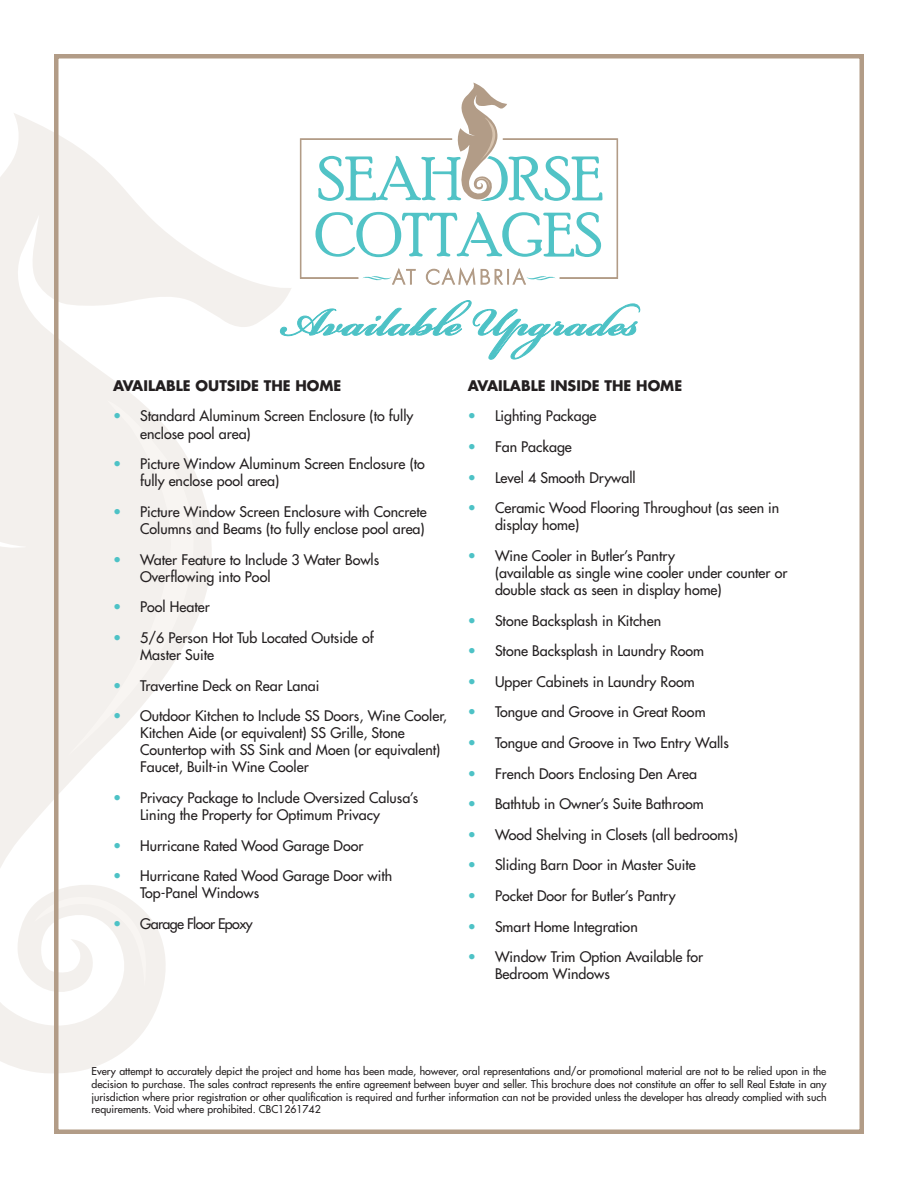
<style>
.page{position:relative;width:918px;height:1188px;background:#fff}
.page>*{position:absolute;margin:0;border:0;box-sizing:border-box;transform-origin:0 0}
.t1{font:700 60px "Bickham Script Pro 3";color:#4dc2c6}
.t2{font:500 14.25px/17.1px "Futura Std";color:#231f20}
.t3{font:700 14.25px "Futura Std";color:#231f20}
.t4{font:500 14.25px "Futura Std";letter-spacing:-.04em;color:#231f20}
.t5{font:500 10.5px/12.6px "Futura Std";color:#231f20;text-align:justify}
.s1{color:#4dc2c6}
</style>
<div class="page">
<svg style="left:292px;top:300px;width:348px;height:60px"></svg>
<svg style="left:300px;top:83px;width:318px;height:203px"></svg>
<svg style="left:0;top:113px;width:292px;height:960px"></svg>
<svg style="left:68px;top:400px;width:139px;height:356px;fill:#f3f0ed"></svg>
<svg style="left:34px;top:892px;width:113px;height:95px"></svg>
<div style="left:54px;top:54px;width:810px;height:1080px;border:4px solid #b29c87"></div>
<h1 class="t1" style="left:280px;top:279px;width:363px">Available Upgrades</h1>
<p class="t3" style="left:113px;top:376px;width:230px">AVAILABLE OUTSIDE THE HOME</p>
<p class="t2" style="left:140px;top:408px;width:275px;text-indent:-27px"><span class="s1">•</span> Standard Aluminum Screen Enclosure (to fully enclose pool area)</p>
<p class="t2" style="left:140px;top:455px;width:286px;text-indent:-27px"><span class="s1">•</span> Picture Window Aluminum Screen Enclosure (to fully enclose pool area)</p>
<p class="t2" style="left:113px;top:503px;width:315px;text-align:right"><span class="s1">•</span> Picture Window Screen Enclosure with Concrete<br>Columns and Beams (to fully enclose pool area)</p>
<p class="t2" style="left:140px;top:551px;width:241px;text-indent:-27px"><span class="s1">•</span> Water Feature to Include 3 Water Bowls<br>Overflowing into Pool</p>
<p class="t2" style="left:113px;top:599px;width:98px"><span class="s1">•</span> Pool Heater</p>
<p class="t2" style="left:140px;top:629px;width:235px;text-indent:-27px"><span class="s1">•</span> 5/6 Person Hot Tub Located Outside of<br>Master Suite</p>
<p class="t2" style="left:113px;top:677px;width:208px"><span class="s1">•</span> Travertine Deck on Rear Lanai</p>
<p class="t2" style="left:140px;top:707px;width:308px;text-indent:-27px"><span class="s1">•</span> Outdoor Kitchen to Include SS Doors, Wine Cooler, Kitchen Aide (or equivalent) SS Grille, Stone Countertop with SS Sink and Moen (or equivalent)<br>Faucet, Built-in Wine Cooler</p>
<p class="t2" style="left:140px;top:789px;width:280px;text-indent:-27px"><span class="s1">•</span> Privacy Package to Include Oversized Calusa’s<br>Lining the Property for Optimum Privacy</p>
<p class="t2" style="left:113px;top:837px;width:252px"><span class="s1">•</span> Hurricane Rated Wood Garage Door</p>
<p class="t2" style="left:140px;top:868px;width:254px;text-indent:-27px"><span class="s1">•</span> Hurricane Rated Wood Garage Door with<br>Top-Panel Windows</p>
<p class="t4" style="left:113px;top:915px;width:141px"><span class="s1">•</span> Garage Floor Epoxy</p>
<p class="t3" style="left:468px;top:376px;width:216px">AVAILABLE INSIDE THE HOME</p>
<p class="t2" style="left:468px;top:408px;width:130px"><span class="s1">•</span> Lighting Package</p>
<p class="t2" style="left:468px;top:438px;width:105px"><span class="s1">•</span> Fan Package</p>
<p class="t2" style="left:468px;top:469px;width:169px"><span class="s1">•</span> Level 4 Smooth Drywall</p>
<p class="t2" style="left:495px;top:499px;width:286px;text-indent:-27px"><span class="s1">•</span> Ceramic Wood Flooring Throughout (as seen in display home)</p>
<p class="t2" style="left:495px;top:547px;width:294px;text-indent:-27px"><span class="s1">•</span> Wine Cooler in Butler’s Pantry<br>(available as single wine cooler under counter or double stack as seen in display home)</p>
<p class="t2" style="left:468px;top:612px;width:195px"><span class="s1">•</span> Stone Backsplash in Kitchen</p>
<p class="t2" style="left:468px;top:643px;width:238px"><span class="s1">•</span> Stone Backsplash in Laundry Room</p>
<p class="t2" style="left:468px;top:673px;width:228px"><span class="s1">•</span> Upper Cabinets in Laundry Room</p>
<p class="t2" style="left:468px;top:704px;width:239px"><span class="s1">•</span> Tongue and Groove in Great Room</p>
<p class="t2" style="left:468px;top:734px;width:262px"><span class="s1">•</span> Tongue and Groove in Two Entry Walls</p>
<p class="t2" style="left:468px;top:765px;width:230px"><span class="s1">•</span> French Doors Enclosing Den Area</p>
<p class="t2" style="left:468px;top:796px;width:237px"><span class="s1">•</span> Bathtub in Owner’s Suite Bathroom</p>
<p class="t2" style="left:468px;top:826px;width:272px"><span class="s1">•</span> Wood Shelving in Closets (all bedrooms)</p>
<p class="t2" style="left:468px;top:857px;width:229px"><span class="s1">•</span> Sliding Barn Door in Master Suite</p>
<p class="t2" style="left:468px;top:887px;width:209px"><span class="s1">•</span> Pocket Door for Butler’s Pantry</p>
<p class="t2" style="left:468px;top:918px;width:171px"><span class="s1">•</span> Smart Home Integration</p>
<p class="t2" style="left:495px;top:949px;width:210px;text-indent:-27px"><span class="s1">•</span> Window Trim Option Available for<br>Bedroom Windows</p>
<p class="t5" style="left:92px;top:1065px;width:736px">Every attempt to accurately depict the project and home has been made, however, oral representations and/or promotional material are not to be relied upon in the decision to purchase. The sales contract represents the entire agreement between buyer and seller. This brochure does not constitute an offer to sell Real Estate in any jurisdiction where prior registration or other qualification is required and further information can not be provided unless the developer has already complied with such requirements. Void where prohibited. CBC1261742</p>
</div>
